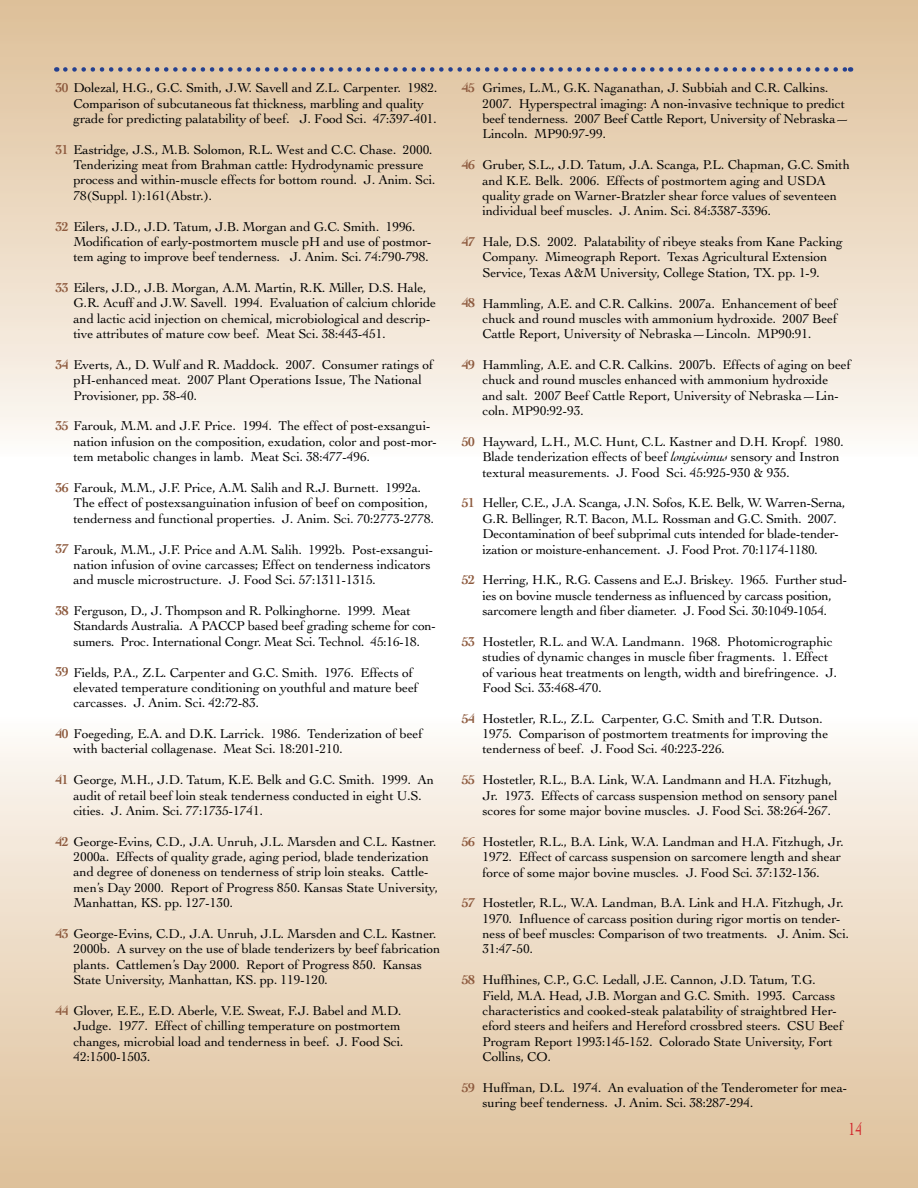
<style>
.page{position:relative;width:918px;height:1188px;background:#fff}
.page>*{position:absolute;margin:0;border:0;box-sizing:border-box;transform-origin:0 0}
.t1{font:18px "Albatross";color:#d2232a}
.t2{font:13.5px/15.5px "Cochin";letter-spacing:-.01em;color:#000}
.t3{font:700 13.5px "Cochin";letter-spacing:-.06em;color:#8d5a3e}
.s1{font-weight:700;color:#8d5a3e}
.s2{font-style:italic}
</style>
<div class="page">
<div style="left:0;top:714px;width:918px;height:474px;background:linear-gradient(to bottom,#fdfaf7,#ddbf97)"></div>
<div style="left:0;top:0;width:918px;height:456px;background:linear-gradient(to bottom,#ddbe96,#fdf9f5)"></div>
<svg style="left:65px;top:67px;width:786px;height:5px;background:#a0999d"></svg>
<p class="t2" style="left:73px;top:80px;width:365px;text-indent:-18px"><span class="s1">30</span> Dolezal, H.G., G.C. Smith, J.W. Savell and Z.L. Carpenter. 1982.<br>Comparison of subcutaneous fat thickness, marbling and quality grade for predicting palatability of beef. J. Food Sci. 47:397-401.</p>
<p class="t2" style="left:73px;top:142px;width:364px;text-indent:-18px"><span class="s1">31</span> Eastridge, J.S., M.B. Solomon, R.L. West and C.C. Chase. 2000.<br>Tenderizing meat from Brahman cattle: Hydrodynamic pressure process and within-muscle effects for bottom round. J. Anim. Sci.<br>78(Suppl. 1):161(Abstr.).</p>
<p class="t2" style="left:73px;top:219px;width:360px;text-indent:-18px"><span class="s1">32</span> Eilers, J.D., J.D. Tatum, J.B. Morgan and G.C. Smith. 1996.<br>Modification of early-postmortem muscle pH and use of postmor&shy;tem aging to improve beef tenderness. J. Anim. Sci. 74:790-798.</p>
<p class="t2" style="left:73px;top:280px;width:364px;text-indent:-18px"><span class="s1">33</span> Eilers, J.D., J.B. Morgan, A.M. Martin, R.K. Miller, D.S. Hale, G.R. Acuff and J.W. Savell. 1994. Evaluation of calcium chloride and lactic acid injection on chemical, microbiological and descrip&shy;tive attributes of mature cow beef. Meat Sci. 38:443-451.</p>
<p class="t2" style="left:73px;top:357px;width:362px;text-indent:-18px"><span class="s1">34</span> Everts, A., D. Wulf and R. Maddock. 2007. Consumer ratings of pH-enhanced meat. 2007 Plant Operations Issue, The National<br>Provisioner, pp. 38-40.</p>
<p class="t2" style="left:73px;top:418px;width:365px;text-indent:-18px"><span class="s1">35</span> Farouk, M.M. and J.F. Price. 1994. The effect of post-exsangui&shy;nation infusion on the composition, exudation, color and post-mor&shy;tem metabolic changes in lamb. Meat Sci. 38:477-496.</p>
<p class="t2" style="left:73px;top:480px;width:362px;text-indent:-18px"><span class="s1">36</span> Farouk, M.M., J.F. Price, A.M. Salih and R.J. Burnett. 1992a.<br>The effect of postexsanguination infusion of beef on composition, tenderness and functional properties. J. Anim. Sci. 70:2773-2778.</p>
<p class="t2" style="left:73px;top:541px;width:361px;text-indent:-18px"><span class="s1">37</span> Farouk, M.M., J.F. Price and A.M. Salih. 1992b. Post-exsangui&shy;nation infusion of ovine carcasses; Effect on tenderness indicators and muscle microstructure. J. Food Sci. 57:1311-1315.</p>
<p class="t2" style="left:73px;top:603px;width:364px;text-indent:-18px"><span class="s1">38</span> Ferguson, D., J. Thompson and R. Polkinghorne. 1999. Meat<br>Standards Australia. A PACCP based beef grading scheme for con&shy;sumers. Proc. International Congr. Meat Sci. Technol. 45:16-18.</p>
<p class="t2" style="left:73px;top:664px;width:346px;text-indent:-18px"><span class="s1">39</span> Fields, P.A., Z.L. Carpenter and G.C. Smith. 1976. Effects of elevated temperature conditioning on youthful and mature beef carcasses. J. Anim. Sci. 42:72-83.</p>
<p class="t2" style="left:73px;top:726px;width:351px;text-indent:-18px"><span class="s1">40</span> Foegeding, E.A. and D.K. Larrick. 1986. Tenderization of beef with bacterial collagenase. Meat Sci. 18:201-210.</p>
<p class="t2" style="left:73px;top:772px;width:362px;text-indent:-18px"><span class="s1">41</span> George, M.H., J.D. Tatum, K.E. Belk and G.C. Smith. 1999. An audit of retail beef loin steak tenderness conducted in eight U.S. cities. J. Anim. Sci. 77:1735-1741.</p>
<p class="t2" style="left:73px;top:834px;width:366px;text-indent:-18px"><span class="s1">42</span> George-Evins, C.D., J.A. Unruh, J.L. Marsden and C.L. Kastner.<br>2000a. Effects of quality grade, aging period, blade tenderization and degree of doneness on tenderness of strip loin steaks. Cattle&shy;men’s Day 2000. Report of Progress 850. Kansas State University, Manhattan, KS. pp. 127-130.</p>
<p class="t2" style="left:73px;top:926px;width:369px;text-indent:-18px"><span class="s1">43</span> George-Evins, C.D., J.A. Unruh, J.L. Marsden and C.L. Kastner.<br>2000b. A survey on the use of blade tenderizers by beef fabrication plants. Cattlemen’s Day 2000. Report of Progress 850. Kansas State University, Manhattan, KS. pp. 119-120.</p>
<p class="t2" style="left:73px;top:1003px;width:332px;text-indent:-18px"><span class="s1">44</span> Glover, E.E., E.D. Aberle, V.E. Sweat, F.J. Babel and M.D.<br>Judge. 1977. Effect of chilling temperature on postmortem changes, microbial load and tenderness in beef. J. Food Sci.<br>42:1500-1503.</p>
<p class="t2" style="left:482px;top:80px;width:368px">Grimes, L.M., G.K. Naganathan, J. Subbiah and C.R. Calkins.<br>2007. Hyperspectral imaging: A non-invasive technique to predict beef tenderness. 2007 Beef Cattle Report, University of Nebraska— Lincoln. MP90:97-99.</p>
<p class="t2" style="left:482px;top:157px;width:369px">Gruber, S.L., J.D. Tatum, J.A. Scanga, P.L. Chapman, G.C. Smith and K.E. Belk. 2006. Effects of postmortem aging and USDA quality grade on Warner-Bratzler shear force values of seventeen individual beef muscles. J. Anim. Sci. 84:3387-3396.</p>
<p class="t2" style="left:482px;top:234px;width:362px">Hale, D.S. 2002. Palatability of ribeye steaks from Kane Packing<br>Company. Mimeograph Report. Texas Agricultural Extension<br>Service, Texas A&amp;M University, College Station, TX. pp. 1-9.</p>
<p class="t2" style="left:482px;top:295px;width:356px;text-align:justify">Hammling, A.E. and C.R. Calkins. 2007a. Enhancement of beef chuck and round muscles with ammonium hydroxide. 2007 Beef Cattle Report, University of Nebraska—Lincoln. MP90:91.</p>
<p class="t2" style="left:482px;top:357px;width:370px">Hammling, A.E. and C.R. Calkins. 2007b. Effects of aging on beef chuck and round muscles enhanced with ammonium hydroxide and salt. 2007 Beef Cattle Report, University of Nebraska—Lin&shy;coln. MP90:92-93.</p>
<p class="t2" style="left:482px;top:434px;width:363px">Hayward, L.H., M.C. Hunt, C.L. Kastner and D.H. Kropf. 1980.<br>Blade tenderization effects of beef <span class="s2">longissimus</span> sensory and Instron textural measurements. J. Food Sci. 45:925-930 &amp; 935.</p>
<p class="t2" style="left:482px;top:495px;width:365px">Heller, C.E., J.A. Scanga, J.N. Sofos, K.E. Belk, W. Warren-Serna, G.R. Bellinger, R.T. Bacon, M.L. Rossman and G.C. Smith. 2007.<br>Decontamination of beef subprimal cuts intended for blade-tender&shy;ization or moisture-enhancement. J. Food Prot. 70:1174-1180.</p>
<p class="t2" style="left:482px;top:572px;width:366px">Herring, H.K., R.G. Cassens and E.J. Briskey. 1965. Further stud&shy;ies on bovine muscle tenderness as influenced by carcass position, sarcomere length and fiber diameter. J. Food Sci. 30:1049-1054.</p>
<p class="t2" style="left:482px;top:634px;width:356px">Hostetler, R.L. and W.A. Landmann. 1968. Photomicrographic studies of dynamic changes in muscle fiber fragments. 1. Effect of various heat treatments on length, width and birefringence. J.<br>Food Sci. 33:468-470.</p>
<p class="t2" style="left:482px;top:711px;width:347px">Hostetler, R.L., Z.L. Carpenter, G.C. Smith and T.R. Dutson.<br>1975. Comparison of postmortem treatments for improving the tenderness of beef. J. Food Sci. 40:223-226.</p>
<p class="t2" style="left:482px;top:772px;width:357px">Hostetler, R.L., B.A. Link, W.A. Landmann and H.A. Fitzhugh,<br>Jr. 1973. Effects of carcass suspension method on sensory panel scores for some major bovine muscles. J. Food Sci. 38:264-267.</p>
<p class="t2" style="left:482px;top:834px;width:363px">Hostetler, R.L., B.A. Link, W.A. Landman and H.A. Fitzhugh, Jr.<br>1972. Effect of carcass suspension on sarcomere length and shear force of some major bovine muscles. J. Food Sci. 37:132-136.</p>
<p class="t2" style="left:482px;top:895px;width:368px">Hostetler, R.L., W.A. Landman, B.A. Link and H.A. Fitzhugh, Jr.<br>1970. Influence of carcass position during rigor mortis on tender&shy;ness of beef muscles: Comparison of two treatments. J. Anim. Sci.<br>31:47-50.</p>
<p class="t2" style="left:482px;top:972px;width:362px">Huffhines, C.P., G.C. Ledall, J.E. Cannon, J.D. Tatum, T.G.<br>Field, M.A. Head, J.B. Morgan and G.C. Smith. 1993. Carcass characteristics and cooked-steak palatability of straightbred Her&shy;eford steers and heifers and Hereford crossbred steers. CSU Beef Program Report 1993:145-152. Colorado State University, Fort Collins, CO.</p>
<p class="t2" style="left:482px;top:1080px;width:366px">Huffman, D.L. 1974. An evaluation of the Tenderometer for mea&shy;suring beef tenderness. J. Anim. Sci. 38:287-294.</p>
<p class="t3" style="left:462px;top:80px;width:15px">45</p>
<p class="t3" style="left:462px;top:157px;width:15px">46</p>
<p class="t3" style="left:462px;top:234px;width:15px">47</p>
<p class="t3" style="left:462px;top:295px;width:15px">48</p>
<p class="t3" style="left:462px;top:357px;width:15px">49</p>
<p class="t3" style="left:462px;top:434px;width:15px">50</p>
<p class="t3" style="left:462px;top:495px;width:15px">51</p>
<p class="t3" style="left:462px;top:572px;width:15px">52</p>
<p class="t3" style="left:462px;top:633px;width:15px">53</p>
<p class="t3" style="left:462px;top:710px;width:15px">54</p>
<p class="t3" style="left:462px;top:772px;width:15px">55</p>
<p class="t3" style="left:462px;top:833px;width:15px">56</p>
<p class="t3" style="left:462px;top:895px;width:15px">57</p>
<p class="t3" style="left:462px;top:972px;width:15px">58</p>
<p class="t3" style="left:462px;top:1079px;width:15px">59</p>
<h1 class="t1" style="left:849px;top:1119px;width:14px">14</h1>
</div>
